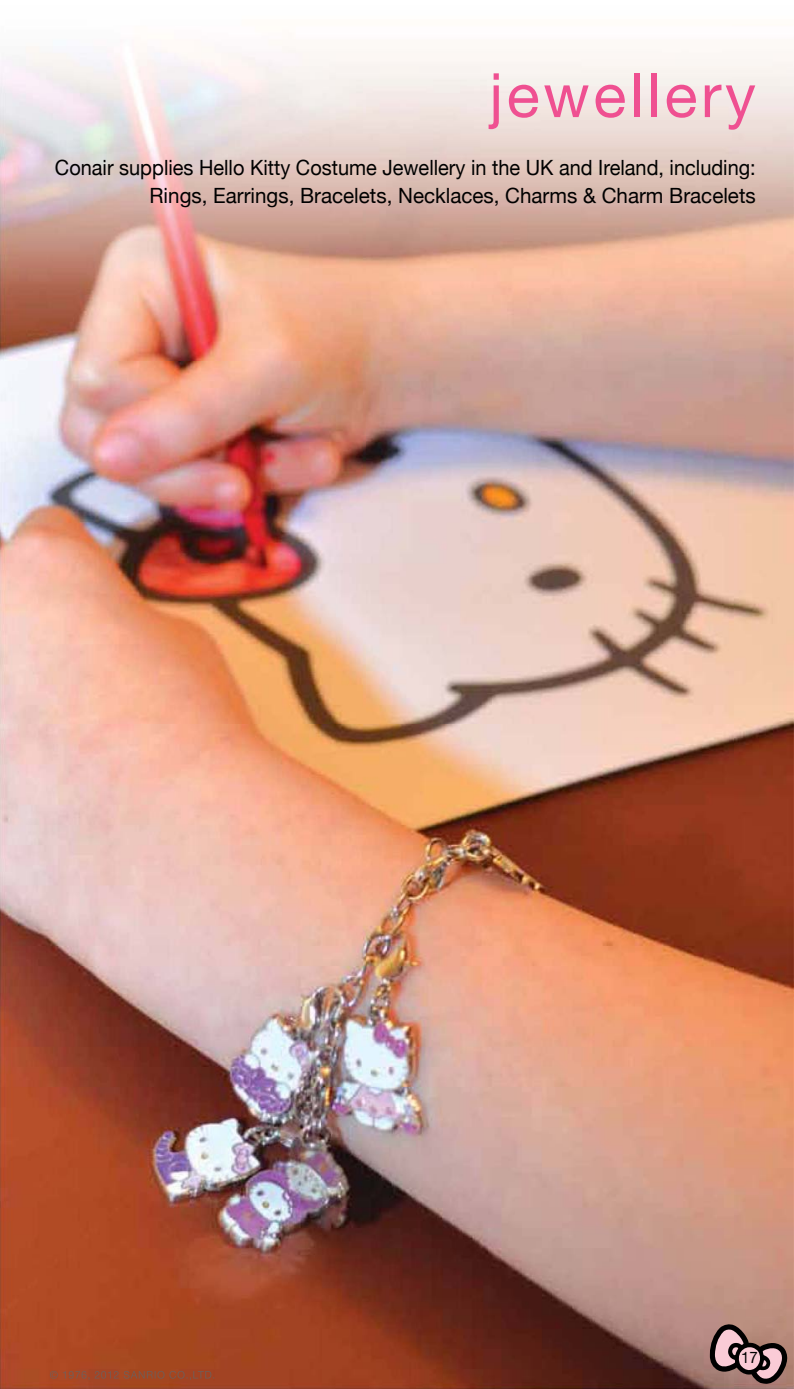
<style>
.page{position:relative;width:794px;height:1389px;background:#fff}
.page>*{position:absolute;margin:0;border:0;box-sizing:border-box;transform-origin:0 0}
.t1{font:61.25px "Helvetica Neue";letter-spacing:.06em;color:#ef5091}
.t2{font:21px/28px "Helvetica Neue";color:#000;text-align:right;scale:.95 1}
.t3{font:15.75px "Helvetica Neue";color:#000;scale:.95 1}
</style>
<div class="page">
<img style="left:0;top:46px;width:794px;height:1343px">
<img style="left:50px;top:1371px;width:164px;height:9px">
<svg style="left:709px;top:1323px;width:81px;height:61px;background:#937371"></svg>
<h1 class="t1" style="left:489px;top:59px;width:268px">jewellery</h1>
<p class="t2" style="left:55px;top:153px;width:739px">Conair supplies Hello Kitty Costume Jewellery in the UK and Ireland, including:<br>Rings, Earrings, Bracelets, Necklaces, Charms &amp; Charm Bracelets</p>
<p class="t3" style="left:741px;top:1348px;width:19px">17</p>
</div>
